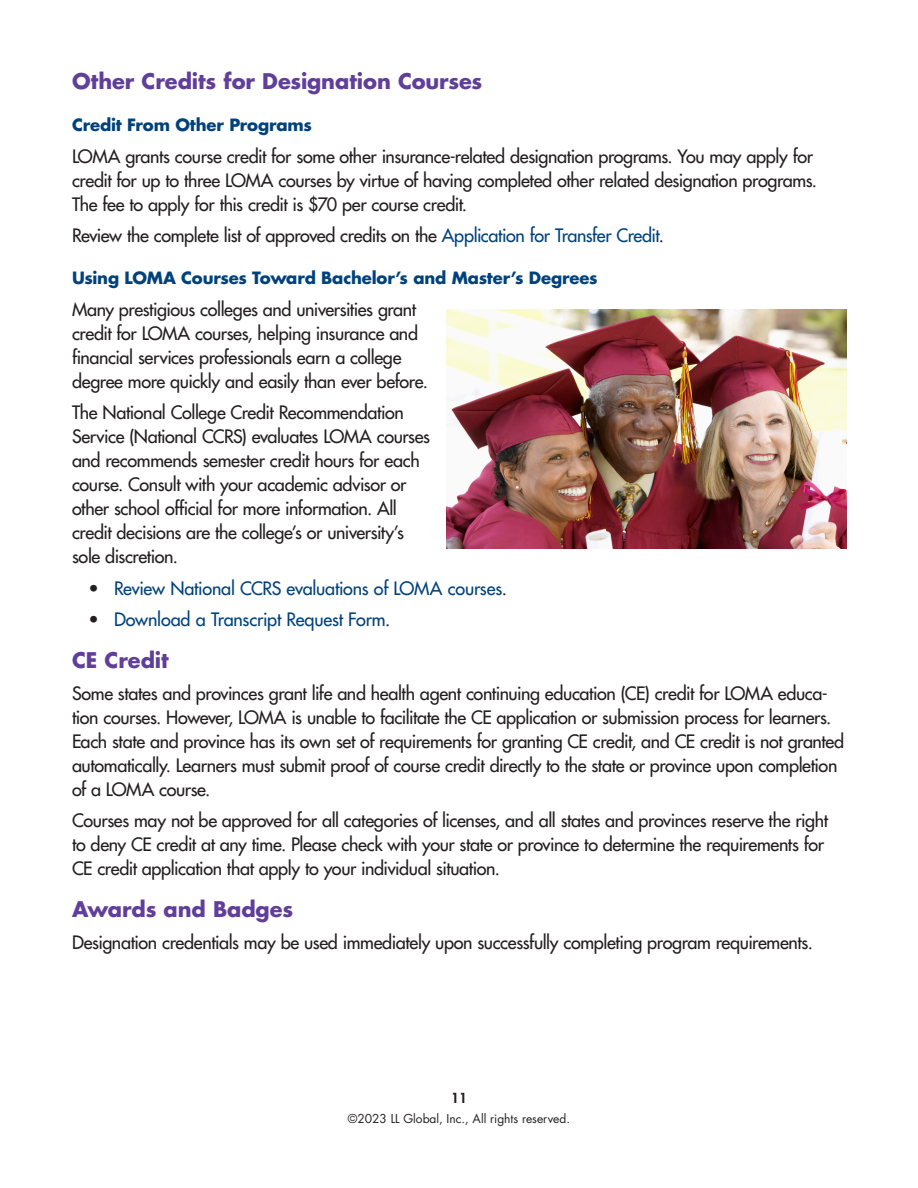
<style>
.page{position:relative;width:918px;height:1188px;background:#fff}
.page>*{position:absolute;margin:0;border:0;box-sizing:border-box;transform-origin:0 0}
.H3_body{font:700 21px "Futura Std";letter-spacing:-.005em;color:#603e99}
.Body{font:500 18px/24px "Futura Std";letter-spacing:-.02em;color:#231f20}
.t1{font:500 18px "Futura Std";letter-spacing:-.015em;color:#01427c}
.t2{font:700 16.5px "Futura Std";letter-spacing:-.01em;color:#01427c}
.t3{font:800 13.5px "Futura Std";color:#231f20}
.t4{font:12px "Futura Std";color:#231f20}
.s1{color:#01427c}
.s2{color:#231f20}
</style>
<div class="page">
<img style="left:447px;top:310px;width:399px;height:239px">
<p class="H3_body" style="left:72px;top:67px;width:412px">Other Credits for Designation Courses</p>
<h5 class="t2" style="left:72px;top:114px;width:241px">Credit From Other Programs</h5>
<p class="Body" style="left:72px;top:144px;width:747px">LOMA grants course credit for some other insurance-related designation programs. You may apply for credit for up to three LOMA courses by virtue of having completed other related designation programs.<br>The fee to apply for this credit is $70 per course credit.</p>
<p class="Body" style="left:72px;top:224px;width:593px">Review the complete list of approved credits on the <span class="s1">Application for Transfer Credit</span>.</p>
<h5 class="t2" style="left:72px;top:267px;width:527px">Using LOMA Courses Toward Bachelor’s and Master’s Degrees</h5>
<p class="Body" style="left:72px;top:297px;width:357px">Many prestigious colleges and universities grant credit for LOMA courses, helping insurance and financial services professionals earn a college degree more quickly and easily than ever before.</p>
<p class="Body" style="left:72px;top:401px;width:360px">The National College Credit Recommendation Service (National CCRS) evaluates LOMA courses and recommends semester credit hours for each course. Consult with your academic advisor or other school official for more information. All credit decisions are the college’s or university’s sole discretion.</p>
<p class="t1" style="left:88px;top:577px;width:420px"><span class="s2">•</span> Review National CCRS evaluations of LOMA courses<span class="s2">.</span></p>
<p class="t1" style="left:88px;top:608px;width:303px"><span class="s2">•</span> Download a Transcript Request Form<span class="s2">.</span></p>
<p class="H3_body" style="left:72px;top:646px;width:98px">CE Credit</p>
<p class="Body" style="left:72px;top:681px;width:774px">Some states and provinces grant life and health agent continuing education (CE) credit for LOMA educa&shy;tion courses. However, LOMA is unable to facilitate the CE application or submission process for learners.<br>Each state and province has its own set of requirements for granting CE credit, and CE credit is not granted automatically. Learners must submit proof of course credit directly to the state or province upon completion of a LOMA course.</p>
<p class="Body" style="left:72px;top:809px;width:758px">Courses may not be approved for all categories of licenses, and all states and provinces reserve the right to deny CE credit at any time. Please check with your state or province to determine the requirements for<br>CE credit application that apply to your individual situation.</p>
<p class="H3_body" style="left:72px;top:895px;width:223px">Awards and Badges</p>
<p class="Body" style="left:72px;top:930px;width:742px">Designation credentials may be used immediately upon successfully completing program requirements.</p>
<p class="t3" style="left:451px;top:1090px;width:17px">11</p>
<p class="t4" style="left:348px;top:1111px;width:224px">©2023 LL Global, Inc., All rights reserved.</p>
</div>
